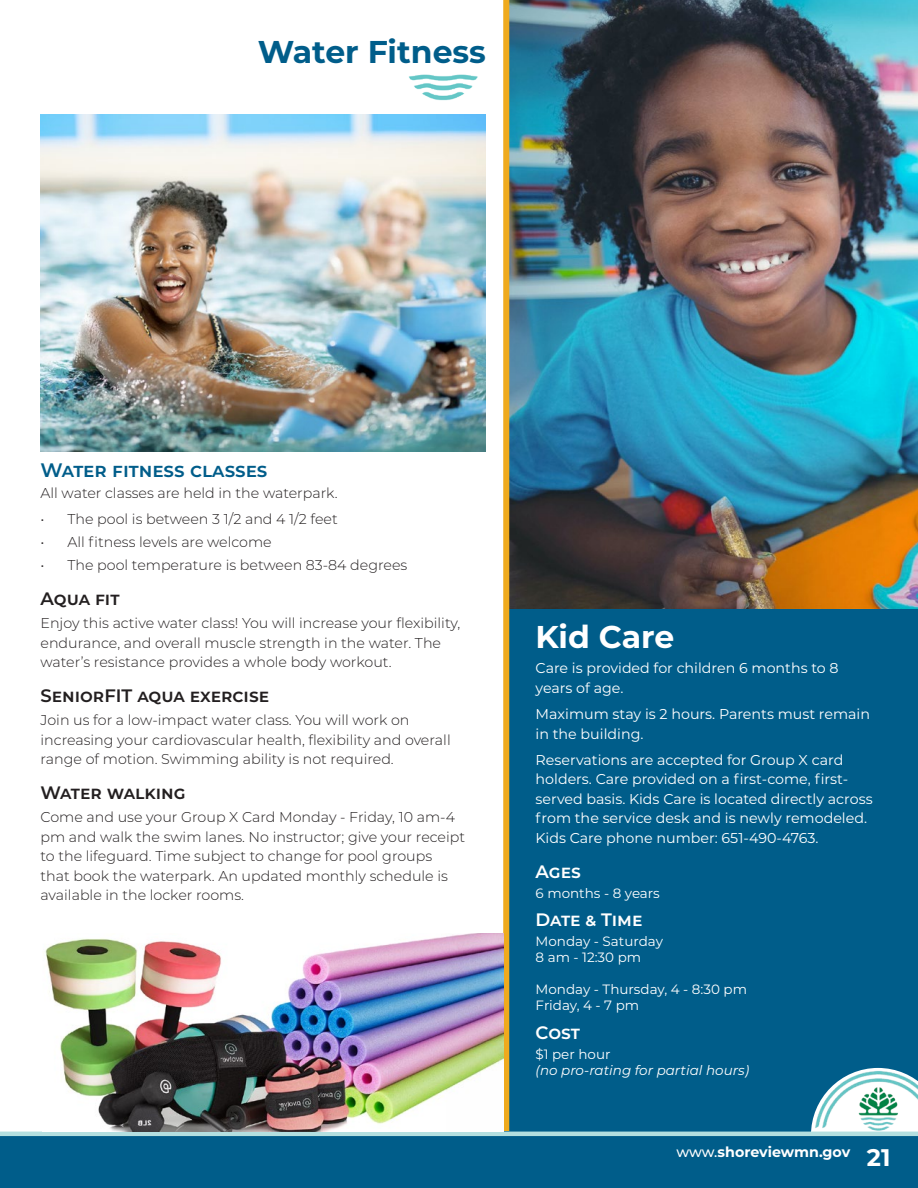
<style>
.page{position:relative;width:918px;height:1188px;background:#fff}
.page>*{position:absolute;margin:0;border:0;box-sizing:border-box;transform-origin:0 0}
.t1{font:700 31.5px "Montserrat";letter-spacing:-.005em;color:#005d8a}
.t2{font:700 31.5px "Montserrat";color:#fff}
.t3{font:700 24px "Montserrat";color:#fff}
.t4{font:600 19.5px "Montserrat";color:#005d8a}
.t5{font:600 18px "Montserrat";color:#231f20}
.t6{font:600 18px "Montserrat";letter-spacing:-.005em;color:#fff}
.t7{font:300 14.25px/19.5px "Montserrat";color:#231f20}
.t8{font:14.25px/19.5px "Montserrat";color:#fff}
.t9{font:700 14.25px "Montserrat";color:#fff}
.t10{font:13.5px/16.2px "Montserrat";color:#fff}
.t11{font:italic 13.5px "Montserrat";color:#fff}
.s1{font-weight:500}
</style>
<div class="page">
<div style="left:505px;top:0;width:413px;height:1132px;background:#005d8a"></div>
<img style="left:509px;top:0;width:409px;height:609px">
<div style="left:503px;top:0;width:6px;height:1131px;background:#efaa1d"></div>
<img style="left:811px;top:1068px;width:107px;height:64px">
<div style="left:0;top:1136px;width:918px;height:52px;background:#005d8a"></div>
<hr style="left:0;top:1132px;width:918px;height:4px;background:#b3dfe0">
<img style="left:409px;top:74px;width:69px;height:27px">
<img style="left:40px;top:115px;width:446px;height:336px">
<img style="left:45px;top:934px;width:458px;height:197px">
<h1 class="t1" style="left:258px;top:29px;width:230px">Water Fitness</h1>
<h3 class="t4" style="left:40px;top:456px;width:229px">Water fitness classes</h3>
<p class="t7" style="left:40px;top:482px;width:299px">All water classes are held in the waterpark.</p>
<p class="t7" style="left:40px;top:509px;width:299px">• The pool is between 3 1/2 and 4 1/2 feet</p>
<p class="t7" style="left:40px;top:532px;width:233px">• All fitness levels are welcome</p>
<p class="t7" style="left:40px;top:555px;width:368px">• The pool temperature is between 83-84 degrees</p>
<p class="t5" style="left:40px;top:586px;width:81px">Aqua fit</p>
<p class="t7" style="left:40px;top:613px;width:421px">Enjoy this active water class! You will increase your flexibility, endurance, and overall muscle strength in the water. The water’s resistance provides a whole body workout.</p>
<p class="t5" style="left:40px;top:683px;width:230px">SeniorFIT aqua exercise</p>
<p class="t7" style="left:40px;top:710px;width:412px">Join us for a low-impact water class. You will work on increasing your cardiovascular health, flexibility and overall range of motion. Swimming ability is not required.</p>
<p class="t5" style="left:40px;top:780px;width:147px">Water walking</p>
<p class="t7" style="left:40px;top:807px;width:426px">Come and use your Group X Card Monday - Friday, 10 am-4 pm and walk the swim lanes. No instructor; give your receipt to the lifeguard. Time subject to change for pool groups<br>that book the waterpark. An updated monthly schedule is available in the locker rooms.</p>
<h1 class="t2" style="left:536px;top:614px;width:140px">Kid Care</h1>
<p class="t8" style="left:536px;top:658px;width:305px">Care is provided for children 6 months to 8 years of age.</p>
<p class="t8" style="left:536px;top:704px;width:336px">Maximum stay is 2 hours. Parents must remain in the building.</p>
<p class="t8" style="left:536px;top:749px;width:339px">Reservations are accepted for Group X card holders. Care provided on a first-come, first&shy;served basis. Kids Care is located directly across from the service desk and is newly remodeled.<br>Kids Care phone number: 651-490-4763.</p>
<p class="t6" style="left:536px;top:859px;width:47px">Ages</p>
<p class="t10" style="left:536px;top:884px;width:126px">6 months - 8 years</p>
<p class="t6" style="left:536px;top:907px;width:108px">Date &amp; Time</p>
<p class="t10" style="left:536px;top:932px;width:129px">Monday - Saturday<br>8 am - 12:30 pm</p>
<p class="t10" style="left:536px;top:981px;width:213px">Monday - Thursday, 4 - 8:30 pm<br>Friday, 4 - 7 pm</p>
<p class="t6" style="left:536px;top:1020px;width:46px">Cost</p>
<p class="t10" style="left:536px;top:1045px;width:76px">$1 per hour</p>
<p class="t11" style="left:536px;top:1061px;width:215px">(no pro-rating for partial hours)</p>
<p class="t9" style="left:677px;top:1141px;width:175px"><span class="s1">www.</span>shoreviewmn.gov</p>
<h2 class="t3" style="left:867px;top:1140px;width:25px">21</h2>
</div>
